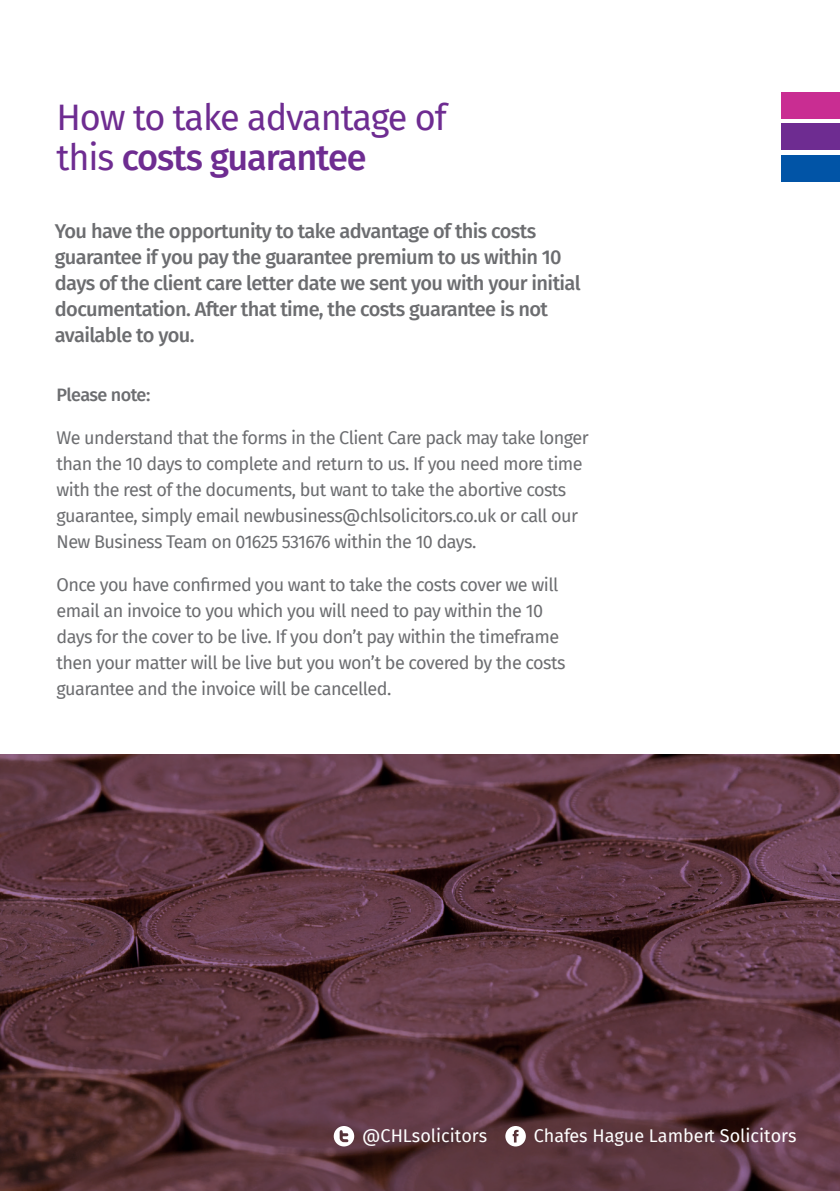
<style>
.page{position:relative;width:840px;height:1191px;background:#fff}
.page>*{position:absolute;margin:0;border:0;box-sizing:border-box;transform-origin:0 0}
.t1{font:36px/40px "Fira Sans";letter-spacing:-.03em;color:#6e2c91}
.t2{font:500 20px/26px "Fira Sans";letter-spacing:-.03em;color:#6c6d70}
.t3{font:18px/26px "Fira Sans";letter-spacing:-.03em;color:#6c6d70}
.t4{font:18px "Fira Sans";color:#fff}
.t5{font:500 18px "Fira Sans";letter-spacing:-.035em;color:#6c6d70}
.s1{font-weight:500}
</style>
<div class="page">
<svg style="left:0;top:754px;width:839px;height:437px;background:#5d3741"></svg>
<svg style="left:333px;top:1126px;width:21px;height:20px"></svg>
<svg style="left:505px;top:1126px;width:20px;height:20px"></svg>
<div style="left:781px;top:92px;width:58px;height:27px;background:#c92d92"></div>
<div style="left:781px;top:123px;width:58px;height:27px;background:#6e2c91"></div>
<div style="left:781px;top:155px;width:58px;height:26px;background:#0154a6"></div>
<h1 class="t1" style="left:56px;top:96px;width:391px">How to take advantage of this <span class="s1">costs guarantee</span></h1>
<p class="t2" style="left:55px;top:217px;width:527px">You have the opportunity to take advantage of this costs guarantee if you pay the guarantee premium to us within 10 days of the client care letter date we sent you with your initial documentation. After that time, the costs guarantee is not available to you.</p>
<p class="t5" style="left:57px;top:380px;width:95px">Please note:</p>
<p class="t3" style="left:57px;top:424px;width:533px">We understand that the forms in the Client Care pack may take longer than the 10 days to complete and return to us. If you need more time with the rest of the documents, but want to take the abortive costs guarantee, simply email newbusiness@chlsolicitors.co.uk or call our New Business Team on 01625 531676 within the 10 days.</p>
<p class="t3" style="left:57px;top:571px;width:510px">Once you have confirmed you want to take the costs cover we will email an invoice to you which you will need to pay within the 10 days for the cover to be live. If you don’t pay within the timeframe then your matter will be live but you won’t be covered by the costs guarantee and the invoice will be cancelled.</p>
<p class="t4" style="left:362px;top:1122px;width:126px">@CHLsolicitors</p>
<p class="t4" style="left:533px;top:1122px;width:264px">Chafes Hague Lambert Solicitors</p>
</div>
